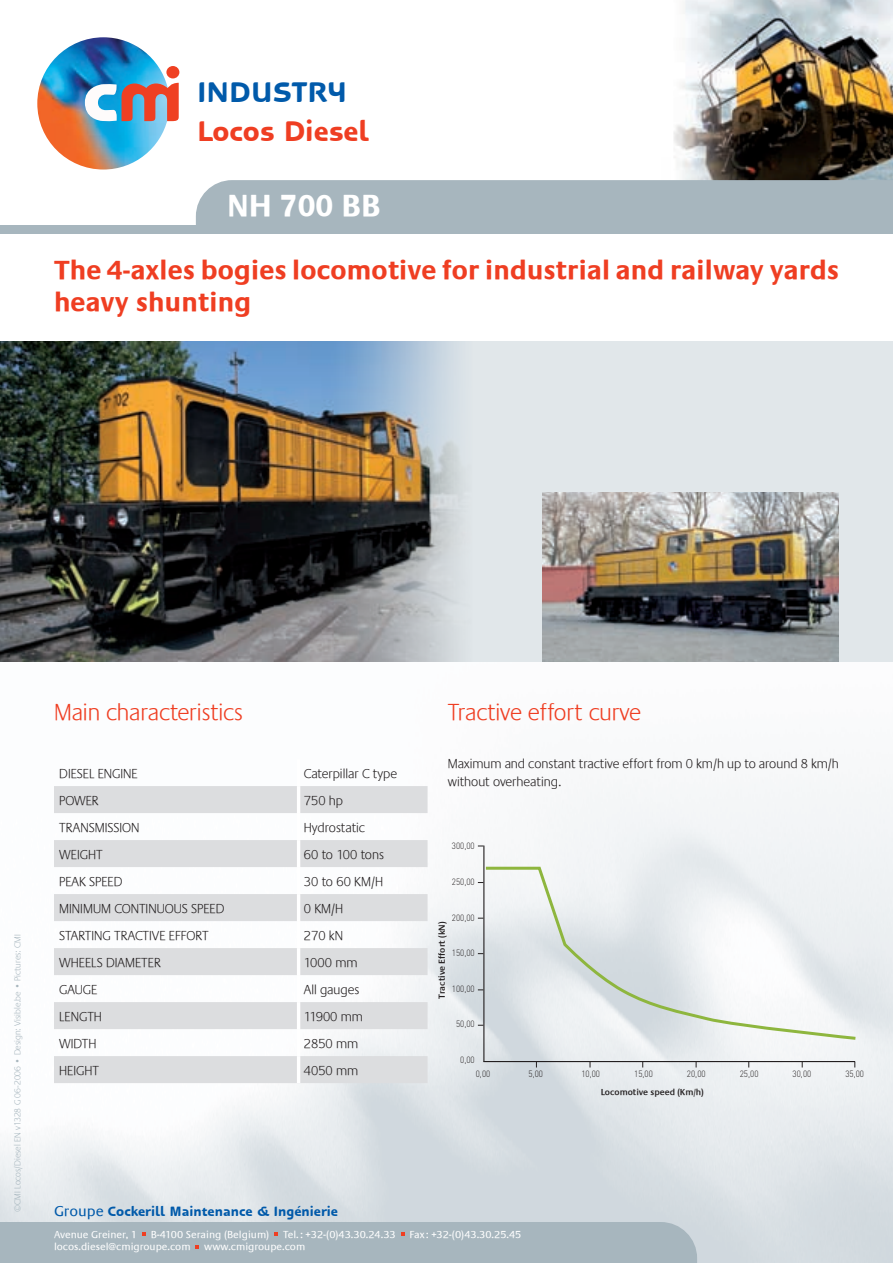
<style>
.page{position:relative;width:893px;height:1263px;background:#fff}
.page>*{position:absolute;margin:0;border:0;box-sizing:border-box;transform-origin:0 0}
.t1{font:31.5px "CMI Corporate";color:#ef3e22}
.t2{font:31.5px "CMI Corporate";color:#015aaa}
.t3{font:700 31.5px "Praxis EF";color:#fff}
.t4{font:700 27px/32.4px "Praxis EF";letter-spacing:.01em;color:#ef3e22}
.t5{font:300 24px "Praxis EF";color:#ef3e22}
.t6{font:15px "CMI Corporate";color:#015aaa}
.t7{font:300 13.5px/18px "Praxis EF";color:#231f20}
.t8{font:10.5px "Praxis EF";color:#fff}
.t9{font:300 9px "DIN";color:#231f20;scale:.9 1}
.t10{font:300 9px "Praxis EF";color:#a7b6be}
.t11{font:600 9px "Praxis EF";color:#231f20}
.s1{font-family:"Praxis EF"}
</style>
<div class="page">
<img style="left:674px;top:0;width:219px;height:180px">
<img style="left:37px;top:37px;width:133px;height:133px">
<svg style="left:85px;top:83px;width:94px;height:39px"></svg>
<div style="left:166px;top:66px;width:13px;height:12px;background:#ef4022;border-radius:50%"></div>
<div style="left:0;top:1222px;width:697px;height:41px;background:#a7b6be"></div>
<div style="left:196px;top:180px;width:697px;height:45px;background:#a7b6be"></div>
<div style="left:0;top:225px;width:893px;height:9px;background:#a7b6be"></div>
<div style="left:0;top:341px;width:893px;height:321px;background:#e1e7ea"></div>
<img style="left:543px;top:492px;width:296px;height:170px">
<img style="left:0;top:342px;width:463px;height:320px">
<svg style="left:54px;top:786px;width:374px;height:297px;fill:#dcdddf"></svg>
<hr style="left:297px;top:786px;width:3px;height:27px;background:#fff">
<hr style="left:297px;top:813px;width:3px;height:27px;background:#fff">
<hr style="left:297px;top:840px;width:3px;height:27px;background:#fff">
<hr style="left:297px;top:867px;width:3px;height:27px;background:#fff">
<hr style="left:297px;top:894px;width:3px;height:27px;background:#fff">
<hr style="left:297px;top:921px;width:3px;height:27px;background:#fff">
<hr style="left:297px;top:948px;width:3px;height:27px;background:#fff">
<hr style="left:297px;top:975px;width:3px;height:27px;background:#fff">
<hr style="left:297px;top:1002px;width:3px;height:27px;background:#fff">
<hr style="left:297px;top:1029px;width:3px;height:27px;background:#fff">
<hr style="left:297px;top:1056px;width:3px;height:27px;background:#fff">
<svg style="left:484px;top:865px;width:374px;height:176px"></svg>
<hr style="left:483px;top:1061px;width:372px;height:1px;background:#231f20">
<hr style="left:483px;top:845px;width:1px;height:217px;background:#231f20">
<h1 class="t2" style="left:197px;top:76px;width:152px">INDUSTRY</h1>
<h1 class="t1" style="left:197px;top:116px;width:174px">Locos Diesel</h1>
<h1 class="t3" style="left:227px;top:188px;width:155px">NH 700 BB</h1>
<h2 class="t4" style="left:54px;top:254px;width:786px">The 4-axles bogies locomotive for industrial and railway yards heavy shunting</h2>
<p class="t10" style="left:13px;top:1212px;width:279px;rotate:-90deg">©CMI Locos/Diesel EN v1328 G 06-2006 • Design: Visible.be • Pictures: CMI</p>
<h3 class="t5" style="left:448px;top:699px;width:195px">Tractive effort curve</h3>
<p class="t7" style="left:448px;top:755px;width:392px">Maximum and constant tractive effort from 0 km/h up to around 8 km/h without overheating.</p>
<h3 class="t5" style="left:54px;top:699px;width:190px">Main characteristics</h3>
<p class="t7" style="left:59px;top:765px;width:80px">DIESEL ENGINE</p>
<p class="t7" style="left:304px;top:765px;width:95px">Caterpillar C type</p>
<p class="t7" style="left:59px;top:792px;width:41px">POWER</p>
<p class="t7" style="left:304px;top:792px;width:41px">750 hp</p>
<p class="t7" style="left:59px;top:819px;width:82px">TRANSMISSION</p>
<p class="t7" style="left:304px;top:819px;width:63px">Hydrostatic</p>
<p class="t7" style="left:59px;top:846px;width:45px">WEIGHT</p>
<p class="t7" style="left:304px;top:846px;width:82px">60 to 100 tons</p>
<p class="t7" style="left:59px;top:873px;width:65px">PEAK SPEED</p>
<p class="t7" style="left:304px;top:873px;width:81px">30 to 60 KM/H</p>
<p class="t7" style="left:59px;top:900px;width:167px">MINIMUM CONTINUOUS SPEED</p>
<p class="t7" style="left:304px;top:900px;width:41px">0 KM/H</p>
<p class="t7" style="left:59px;top:927px;width:151px">STARTING TRACTIVE EFFORT</p>
<p class="t7" style="left:304px;top:927px;width:41px">270 kN</p>
<p class="t7" style="left:59px;top:954px;width:103px">WHEELS DIAMETER</p>
<p class="t7" style="left:304px;top:954px;width:55px">1000 mm</p>
<p class="t7" style="left:59px;top:981px;width:40px">GAUGE</p>
<p class="t7" style="left:304px;top:981px;width:57px">All gauges</p>
<p class="t7" style="left:59px;top:1008px;width:44px">LENGTH</p>
<p class="t7" style="left:304px;top:1008px;width:61px">11900 mm</p>
<p class="t7" style="left:59px;top:1035px;width:39px">WIDTH</p>
<p class="t7" style="left:304px;top:1035px;width:56px">2850 mm</p>
<p class="t7" style="left:59px;top:1062px;width:41px">HEIGHT</p>
<p class="t7" style="left:304px;top:1062px;width:56px">4050 mm</p>
<p class="t9" style="left:476px;top:1068px;width:18px">0,00</p>
<p class="t9" style="left:529px;top:1068px;width:18px">5,00</p>
<p class="t9" style="left:581px;top:1068px;width:22px">10,00</p>
<p class="t9" style="left:634px;top:1068px;width:22px">15,00</p>
<p class="t9" style="left:687px;top:1068px;width:22px">20,00</p>
<p class="t9" style="left:740px;top:1068px;width:22px">25,00</p>
<p class="t9" style="left:793px;top:1068px;width:22px">30,00</p>
<p class="t9" style="left:845px;top:1068px;width:22px">35,00</p>
<p class="t9" style="left:452px;top:841px;width:27px">300,00</p>
<p class="t9" style="left:452px;top:876px;width:27px">250,00</p>
<p class="t9" style="left:452px;top:912px;width:27px">200,00</p>
<p class="t9" style="left:452px;top:947px;width:27px">150,00</p>
<p class="t9" style="left:452px;top:983px;width:27px">100,00</p>
<p class="t9" style="left:456px;top:1018px;width:22px">50,00</p>
<p class="t9" style="left:460px;top:1054px;width:18px">0,00</p>
<p class="t11" style="left:437px;top:998px;width:78px;rotate:-90deg">Tractive Effort (kN)</p>
<p class="t6" style="left:54px;top:1204px;width:286px"><span class="s1">Groupe</span> Cockerill Maintenance &amp; Ingénierie</p>
<p class="t8" style="left:54px;top:1228px;width:85px">Avenue Greiner, 1</p>
<p class="t8" style="left:151px;top:1228px;width:120px">B-4100 Seraing (Belgium)</p>
<p class="t8" style="left:283px;top:1228px;width:114px">Tel.: +32-(0)43.30.24.33</p>
<p class="t8" style="left:409px;top:1228px;width:114px">Fax : +32-(0)43.30.25.45</p>
<p class="t8" style="left:54px;top:1241px;width:138px">locos.diesel@cmigroupe.com</p>
<p class="t8" style="left:204px;top:1241px;width:103px">www.cmigroupe.com</p>
<p class="t11" style="left:601px;top:1087px;width:105px">Locomotive speed (Km/h)</p>
</div>
